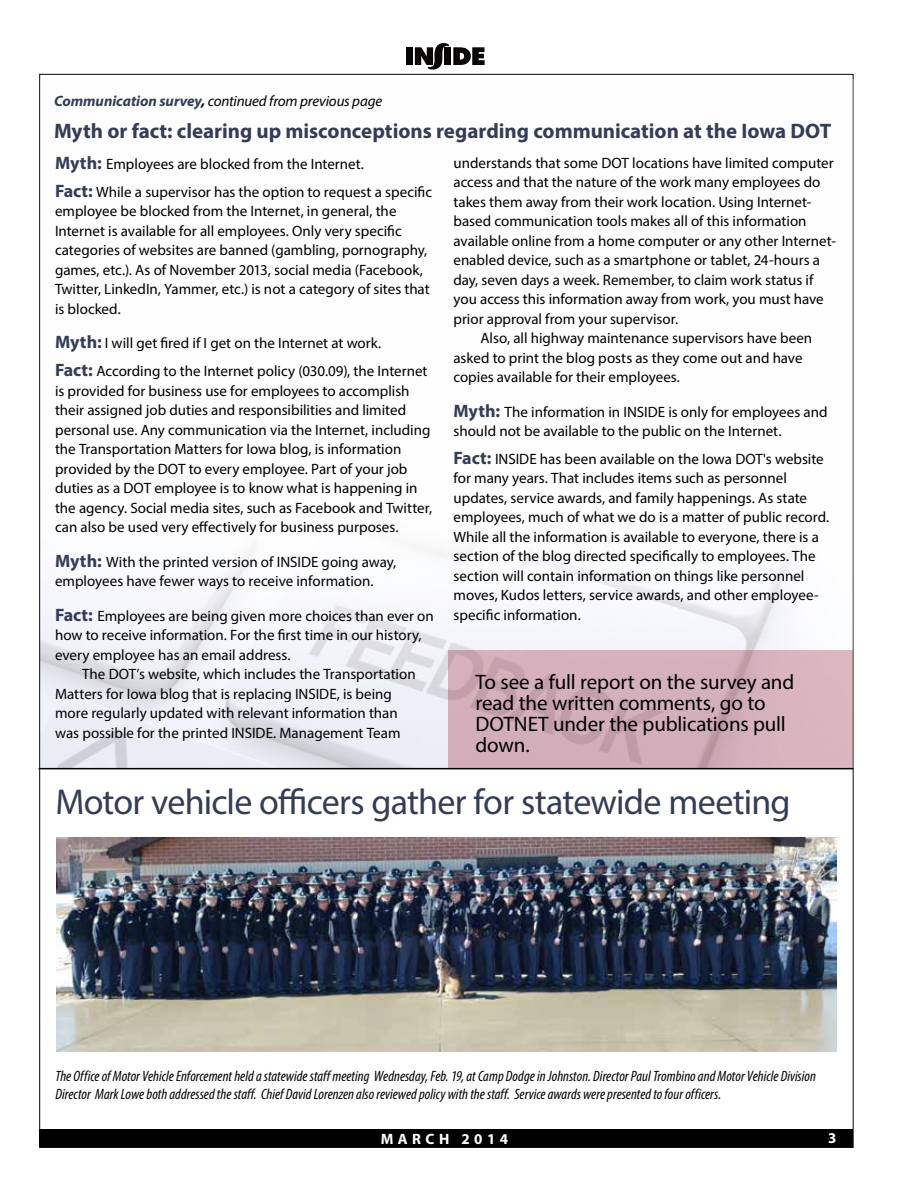
<style>
.page{position:relative;width:918px;height:1188px;background:#fff}
.page>*{position:absolute;margin:0;border:0;box-sizing:border-box;transform-origin:0 0}
.t1{font:36px "Myriad Pro";letter-spacing:-.02em;color:#343c57}
.t2{font:21px/21px "Myriad Pro";letter-spacing:-.005em;color:#000}
.t3{font:700 21px "Myriad Pro";letter-spacing:-.005em;color:#343c57}
.t4{font:15px/19.5px "Myriad Pro";color:#000}
.t5{font:italic condensed 15px/18px "Myriad Pro";color:#000}
.t6{font:italic 15px "Myriad Pro";letter-spacing:-.01em;color:#000}
.t7{font:700 15px "Myriad Pro";letter-spacing:.3em;color:#fff}
.s1{font-weight:700;color:#343c57}
.s2{font-weight:700}
.s3{font-weight:700;font-size:18px;color:#343c57}
</style>
<div class="page">
<div style="left:40px;top:1130px;width:813px;height:17px;background:#000"></div>
<div style="left:406px;top:47px;width:7px;height:18px;background:#080604"></div>
<svg style="left:415px;top:43px;width:70px;height:27px"></svg>
<img style="left:41px;top:80px;width:813px;height:688px">
<img style="left:56px;top:837px;width:781px;height:214px">
<hr style="left:39px;top:768px;width:815px;height:1px;background:#000">
<svg style="left:448px;top:651px;width:405px;height:117px;background:#d1adb8"></svg>
<p class="t6" style="left:54px;top:91px;width:330px"><span class="s1">Communication survey</span><span class="s2">,</span> continued from previous page</p>
<h2 class="t3" style="left:54px;top:117px;width:779px">Myth or fact: clearing up misconceptions regarding communication at the Iowa DOT</h2>
<p class="t4" style="left:55px;top:150px;width:379px;line-height:27.8px"><span class="s3">Myth:</span> Employees are blocked from the Internet.<br><span class="s3">Fact:</span> While a supervisor has the option to request a specific</p>
<p class="t4" style="left:55px;top:201px;width:376px">employee be blocked from the Internet, in general, the Internet is available for all employees. Only very specific categories of websites are banned (gambling, pornography, games, etc.). As of November 2013, social media (Facebook, Twitter, LinkedIn, Yammer, etc.) is not a category of sites that is blocked.</p>
<p class="t4" style="left:55px;top:329px;width:374px;line-height:27.8px"><span class="s3">Myth:</span> I will get fired if I get on the Internet at work.<br><span class="s3">Fact:</span> According to the Internet policy (030.09), the Internet</p>
<p class="t4" style="left:55px;top:381px;width:379px">is provided for business use for employees to accomplish their assigned job duties and responsibilities and limited personal use. Any communication via the Internet, including the Transportation Matters for Iowa blog, is information provided by the DOT to every employee. Part of your job duties as a DOT employee is to know what is happening in the agency. Social media sites, such as Facebook and Twitter, can also be used very effectively for business purposes.</p>
<p class="t4" style="left:55px;top:552px;width:343px"><span class="s3">Myth:</span> With the printed version of INSIDE going away, employees have fewer ways to receive information.</p>
<p class="t4" style="left:55px;top:606px;width:380px"><span class="s3">Fact:</span> Employees are being given more choices than ever on how to receive information. For the first time in our history, every employee has an email address.</p>
<p class="t4" style="left:55px;top:664px;width:362px;text-indent:27px">The DOT’s website, which includes the Transportation Matters for Iowa blog that is replacing INSIDE, is being more regularly updated with relevant information than was possible for the printed INSIDE. Management Team</p>
<p class="t4" style="left:453px;top:153px;width:382px">understands that some DOT locations have limited computer</p>
<p class="t4" style="left:453px;top:172px;width:368px">access and that the nature of the work many employees do</p>
<p class="t4" style="left:453px;top:192px;width:359px">takes them away from their work location. Using Internet-</p>
<p class="t4" style="left:453px;top:211px;width:355px">based communication tools makes all of this information</p>
<p class="t4" style="left:453px;top:231px;width:384px">available online from a home computer or any other Internet-</p>
<p class="t4" style="left:453px;top:250px;width:368px">enabled device, such as a smartphone or tablet, 24-hours a</p>
<p class="t4" style="left:453px;top:270px;width:361px">day, seven days a week. Remember, to claim work status if</p>
<p class="t4" style="left:453px;top:289px;width:372px">you access this information away from work, you must have</p>
<p class="t4" style="left:453px;top:309px;width:226px">prior approval from your supervisor.</p>
<p class="t4" style="left:480px;top:328px;width:333px">Also, all highway maintenance supervisors have been</p>
<p class="t4" style="left:453px;top:348px;width:351px">asked to print the blog posts as they come out and have</p>
<p class="t4" style="left:453px;top:367px;width:228px">copies available for their employees.</p>
<p class="t4" style="left:453px;top:402px;width:376px"><span class="s3">Myth:</span> The information in INSIDE is only for employees and should not be available to the public on the Internet.</p>
<p class="t4" style="left:453px;top:449px;width:377px"><span class="s3">Fact:</span> INSIDE has been available on the Iowa DOT's website for many years. That includes items such as personnel updates, service awards, and family happenings. As state employees, much of what we do is a matter of public record.<br>While all the information is available to everyone, there is a section of the blog directed specifically to employees. The section will contain information on things like personnel moves, Kudos letters, service awards, and other employee&shy;specific information.</p>
<h2 class="t2" style="left:476px;top:671px;width:320px">To see a full report on the survey and read the written comments, go to<br>DOTNET under the publications pull down.</h2>
<h1 class="t1" style="left:55px;top:780px;width:737px">Motor vehicle officers gather for statewide meeting</h1>
<p class="t5" style="left:55px;top:1066px;width:762px">The Office of Motor Vehicle Enforcement held a statewide staff meeting Wednesday, Feb. 19, at Camp Dodge in Johnston. Director Paul Trombino and Motor Vehicle Division<br>Director Mark Lowe both addressed the staff. Chief David Lorenzen also reviewed policy with the staff. Service awards were presented to four officers.</p>
<p class="t7" style="left:381px;top:1129px;width:129px">MARCH 2014</p>
<p class="t7" style="left:828px;top:1129px;width:10px">3</p>
</div>
